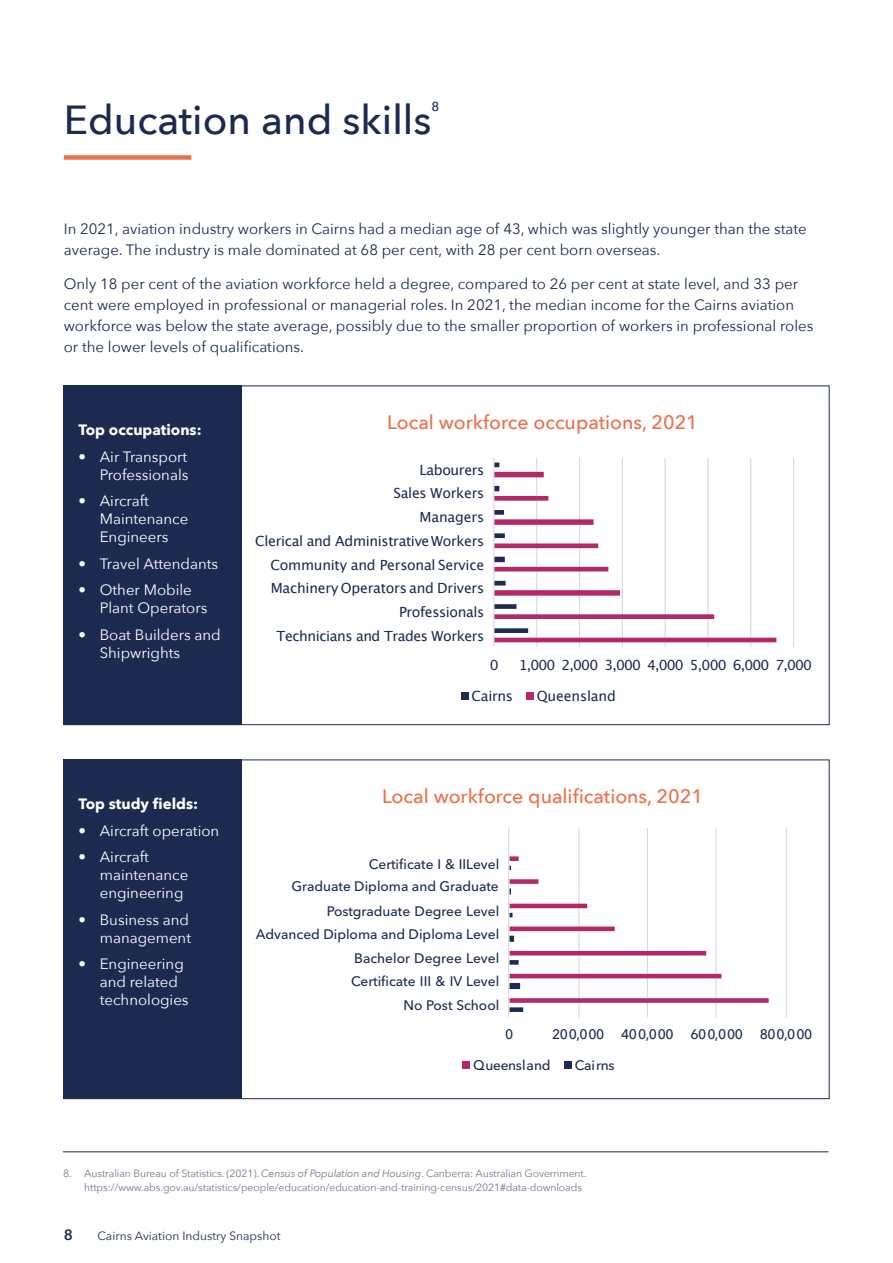
<style>
.page{position:relative;width:893px;height:1263px;background:#fff}
.page>*{position:absolute;margin:0;border:0;box-sizing:border-box;transform-origin:0 0}
.t1{font:500 40.5px "Avenir Next";color:#1d2a50}
.t2{font:500 19.5px "Avenir Next";color:#ed6f4b}
.t3{font:15px/21px "Avenir Next";color:#1d2a50}
.t4{font:15px/18px "Avenir Next";color:#fff}
.t5{font:700 15px "Avenir Next";color:#fff}
.t6{font:600 15px "Avenir Next";color:#1d2a50}
.t7{font:13.95px "Lucida Grande";letter-spacing:-.025em;color:#1e2a50}
.t8{font:13.95px "Lucida Grande";letter-spacing:-.055em;color:#1e2a50}
.t9{font:500 13.65px "Avenir Next LT Pro";color:#1e2a50}
.t10{font:500 13.05px "Avenir Next";color:#1d2a50}
.t11{font:12px "Avenir Next";color:#1d2a50}
.t12{font:10.5px/13.5px "Avenir Next";letter-spacing:-.01em;color:#78768f}
.s1{font-style:italic}
</style>
<div class="page">
<div style="left:64px;top:155px;width:127px;height:5px;background:#ed6f4b"></div>
<hr style="left:63px;top:1151px;width:765px;height:1px;background:#1d2a50">
<div style="left:63px;top:386px;width:179px;height:339px;background:#1d2a50"></div>
<div style="left:63px;top:760px;width:179px;height:339px;background:#1d2a50"></div>
<hr style="left:536px;top:458px;width:1px;height:189px;background:#d9d9d9">
<hr style="left:579px;top:458px;width:1px;height:189px;background:#d9d9d9">
<hr style="left:622px;top:458px;width:1px;height:189px;background:#d9d9d9">
<hr style="left:665px;top:458px;width:1px;height:189px;background:#d9d9d9">
<hr style="left:707px;top:458px;width:2px;height:189px;background:#d9d9d9">
<hr style="left:750px;top:458px;width:1px;height:189px;background:#d9d9d9">
<hr style="left:793px;top:458px;width:1px;height:189px;background:#d9d9d9">
<svg style="left:494px;top:472px;width:282px;height:170px"></svg>
<svg style="left:494px;top:462px;width:34px;height:171px"></svg>
<hr style="left:493px;top:458px;width:1px;height:189px;background:#d9d9d9">
<div style="left:461px;top:692px;width:7px;height:7px;background:#1e2a50"></div>
<div style="left:527px;top:692px;width:7px;height:7px;background:#b32965"></div>
<hr style="left:578px;top:828px;width:1px;height:189px;background:#d9d9d9">
<hr style="left:647px;top:828px;width:1px;height:189px;background:#d9d9d9">
<hr style="left:715px;top:828px;width:2px;height:189px;background:#d9d9d9">
<hr style="left:786px;top:828px;width:1px;height:189px;background:#d9d9d9">
<svg style="left:509px;top:856px;width:260px;height:156px"></svg>
<hr style="left:508px;top:828px;width:1px;height:189px;background:#d9d9d9">
<div style="left:462px;top:1061px;width:8px;height:7px;background:#b32965"></div>
<div style="left:564px;top:1061px;width:8px;height:7px;background:#1e2a50"></div>
<h1 class="t1" style="left:64px;top:85px;width:369px">Education and skills</h1>
<p class="t10" style="left:431px;top:96px;width:9px">8</p>
<p class="t3" style="left:64px;top:218px;width:744px">In 2021, aviation industry workers in Cairns had a median age of 43, which was slightly younger than the state average. The industry is male dominated at 68 per cent, with 28 per cent born overseas.</p>
<p class="t3" style="left:64px;top:272px;width:751px">Only 18 per cent of the aviation workforce held a degree, compared to 26 per cent at state level, and 33 per cent were employed in professional or managerial roles. In 2021, the median income for the Cairns aviation workforce was below the state average, possibly due to the smaller proportion of workers in professional roles or the lower levels of qualifications.</p>
<p class="t5" style="left:78px;top:417px;width:125px">Top occupations:</p>
<p class="t4" style="left:78px;top:447px;width:111px;text-align:right">• Air Transport<br>Professionals</p>
<p class="t4" style="left:100px;top:491px;width:90px;text-indent:-21px">• Aircraft<br>Maintenance<br>Engineers</p>
<p class="t4" style="left:78px;top:554px;width:141px">• Travel Attendants</p>
<p class="t4" style="left:100px;top:580px;width:109px;text-indent:-21px">• Other Mobile<br>Plant Operators</p>
<p class="t4" style="left:100px;top:625px;width:123px;text-indent:-21px">• Boat Builders and<br>Shipwrights</p>
<p class="t5" style="left:78px;top:791px;width:121px">Top study fields:</p>
<p class="t4" style="left:78px;top:821px;width:142px">• Aircraft operation</p>
<p class="t4" style="left:100px;top:847px;width:90px;text-indent:-21px">• Aircraft maintenance engineering</p>
<p class="t4" style="left:78px;top:910px;width:114px;text-align:right">• Business and management</p>
<p class="t4" style="left:100px;top:954px;width:90px;text-indent:-21px">• Engineering and related technologies</p>
<h2 class="t2" style="left:387px;top:405px;width:312px">Local workforce occupations, 2021</h2>
<p class="t7" style="left:419px;top:462px;width:66px">Labourers</p>
<p class="t7" style="left:393px;top:485px;width:92px">Sales Workers</p>
<p class="t7" style="left:419px;top:509px;width:66px">Managers</p>
<p class="t7" style="left:255px;top:533px;width:231px">Clerical and AdministrativeWorkers</p>
<p class="t7" style="left:270px;top:557px;width:215px">Community and Personal Service</p>
<p class="t7" style="left:271px;top:580px;width:215px">Machinery Operators and Drivers</p>
<p class="t7" style="left:399px;top:604px;width:87px">Professionals</p>
<p class="t7" style="left:277px;top:628px;width:209px">Technicians and Trades Workers</p>
<p class="t7" style="left:490px;top:657px;width:10px">0</p>
<p class="t8" style="left:519px;top:657px;width:295px">1,000 2,000 3,000 4,000 5,000 6,000 7,000</p>
<p class="t7" style="left:472px;top:688px;width:43px">Cairns</p>
<p class="t7" style="left:537px;top:688px;width:80px">Queensland</p>
<h2 class="t2" style="left:382px;top:779px;width:323px">Local workforce qualifications, 2021</h2>
<p class="t9" style="left:369px;top:855px;width:132px">Certificate I &amp; IILevel</p>
<p class="t9" style="left:292px;top:878px;width:209px">Graduate Diploma and Graduate</p>
<p class="t9" style="left:256px;top:926px;width:245px">Advanced Diploma and Diploma Level</p>
<p class="t9" style="left:327px;top:903px;width:174px">Postgraduate Degree Level</p>
<p class="t9" style="left:354px;top:950px;width:147px">Bachelor Degree Level</p>
<p class="t9" style="left:351px;top:973px;width:150px">Certificate III &amp; IV Level</p>
<p class="t9" style="left:403px;top:997px;width:97px">No Post School</p>
<p class="t9" style="left:505px;top:1026px;width:10px">0</p>
<p class="t9" style="left:552px;top:1026px;width:262px">200,000 400,000 600,000 800,000</p>
<p class="t9" style="left:473px;top:1057px;width:79px">Queensland</p>
<p class="t9" style="left:575px;top:1057px;width:41px">Cairns</p>
<p class="t12" style="left:84px;top:1166px;width:504px;text-indent:-21px">8. Australian Bureau of Statistics. (2021). <span class="s1">Census of Population and Housing</span>. Canberra: Australian Government. https://www.abs.gov.au/statistics/people/education/education-and-training-census/2021#data-downloads</p>
<p class="t6" style="left:64px;top:1221px;width:11px">8</p>
<p class="t11" style="left:98px;top:1225px;width:185px">Cairns Aviation Industry Snapshot</p>
</div>
